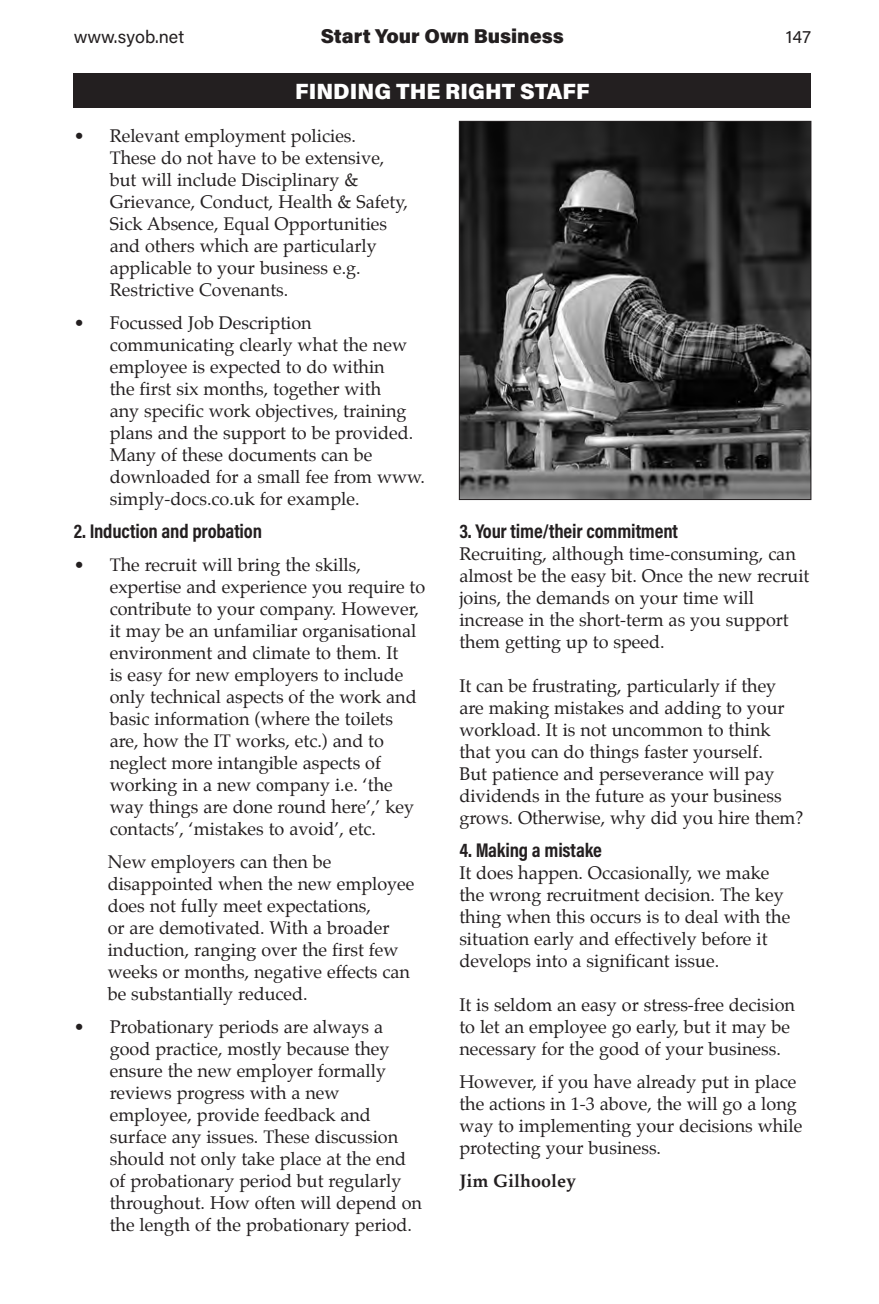
<style>
.page{position:relative;width:879px;height:1304px;background:#fff}
.page>*{position:absolute;margin:0;border:0;box-sizing:border-box;transform-origin:0 0}
.t1{font:900 22px "Acumin Pro";color:#fff}
._7b-subsubhead{font:700 20px "Acumin Pro Cond";letter-spacing:-.01em;color:#231f20}
.t2{font:900 20px "Acumin Pro";color:#231f20}
._8-textUnderSub8{font:18px/22px "Palatino";color:#231f20}
._9a-indentedText9a{font:18px/22px "Palatino";color:#231f20}
._9-text9{font:18px/22px "Palatino";color:#231f20}
.t3{font:18px "Acumin Pro";color:#231f20}
._9-text9-2{font:700 18px "Palatino";color:#231f20}
</style>
<div class="page">
<div style="left:74px;top:74px;width:737px;height:34px;background:#231f20"></div>
<img style="left:461px;top:123px;width:348px;height:375px">
<div style="left:459px;top:121px;width:352px;height:379px;border:1px solid #231f20"></div>
<p class="t3" style="left:74px;top:24px;width:112px">www.syob.net</p>
<p class="t2" style="left:321px;top:22px;width:245px">Start Your Own Business</p>
<p class="t3" style="left:786px;top:24px;width:27px">147</p>
<p class="t1" style="left:295px;top:76px;width:296px">FINDING THE RIGHT STAFF</p>
<p class="_8-textUnderSub8" style="left:110px;top:125px;width:300px;text-indent:-36px">• Relevant employment policies.<br>These do not have to be extensive, but will include Disciplinary &amp;<br>Grievance, Conduct, Health &amp; Safety,<br>Sick Absence, Equal Opportunities and others which are particularly applicable to your business e.g.<br>Restrictive Covenants.</p>
<p class="_8-textUnderSub8" style="left:110px;top:312px;width:317px;text-indent:-36px">• Focussed Job Description communicating clearly what the new employee is expected to do within<br>the first six months, together with<br>any specific work objectives, training plans and the support to be provided.<br>Many of these documents can be downloaded for a small fee from www. simply-docs.co.uk for example.</p>
<p class="_7b-subsubhead" style="left:74px;top:518px;width:190px">2. Induction and probation</p>
<p class="_8-textUnderSub8" style="left:110px;top:554px;width:317px;text-indent:-36px">• The recruit will bring the skills, expertise and experience you require to contribute to your company. However, it may be an unfamiliar organisational environment and climate to them. It<br>is easy for new employers to include only technical aspects of the work and basic information (where the toilets are, how the IT works, etc.) and to neglect more intangible aspects of working in a new company i.e. ‘the way things are done round here’,’ key contacts’, ‘mistakes to avoid’, etc.</p>
<p class="_9a-indentedText9a" style="left:108px;top:850px;width:308px">New employers can then be disappointed when the new employee does not fully meet expectations,<br>or are demotivated. With a broader induction, ranging over the first few weeks or months, negative effects can be substantially reduced.</p>
<p class="_8-textUnderSub8" style="left:110px;top:1016px;width:314px;text-indent:-36px">• Probationary periods are always a good practice, mostly because they ensure the new employer formally reviews progress with a new employee, provide feedback and surface any issues. These discussion should not only take place at the end of probationary period but regularly throughout. How often will depend on the length of the probationary period.</p>
<p class="_7b-subsubhead" style="left:459px;top:518px;width:220px">3. Your time/their commitment</p>
<p class="_8-textUnderSub8" style="left:459px;top:543px;width:352px">Recruiting, although time-consuming, can almost be the easy bit. Once the new recruit joins, the demands on your time will increase in the short-term as you support them getting up to speed.</p>
<p class="_8-textUnderSub8" style="left:459px;top:674px;width:346px">It can be frustrating, particularly if they are making mistakes and adding to your workload. It is not uncommon to think that you can do things faster yourself.<br>But patience and perseverance will pay dividends in the future as your business grows. Otherwise, why did you hire them?</p>
<p class="_7b-subsubhead" style="left:459px;top:837px;width:144px">4. Making a mistake</p>
<p class="_8-textUnderSub8" style="left:459px;top:862px;width:332px">It does happen. Occasionally, we make the wrong recruitment decision. The key thing when this occurs is to deal with the situation early and effectively before it develops into a significant issue.</p>
<p class="_8-textUnderSub8" style="left:459px;top:993px;width:337px">It is seldom an easy or stress-free decision to let an employee go early, but it may be necessary for the good of your business.</p>
<p class="_9-text9" style="left:459px;top:1070px;width:344px">However, if you have already put in place the actions in 1-3 above, the will go a long way to implementing your decisions while protecting your business.</p>
<p class="_9-text9-2" style="left:459px;top:1165px;width:118px">Jim Gilhooley</p>
</div>
